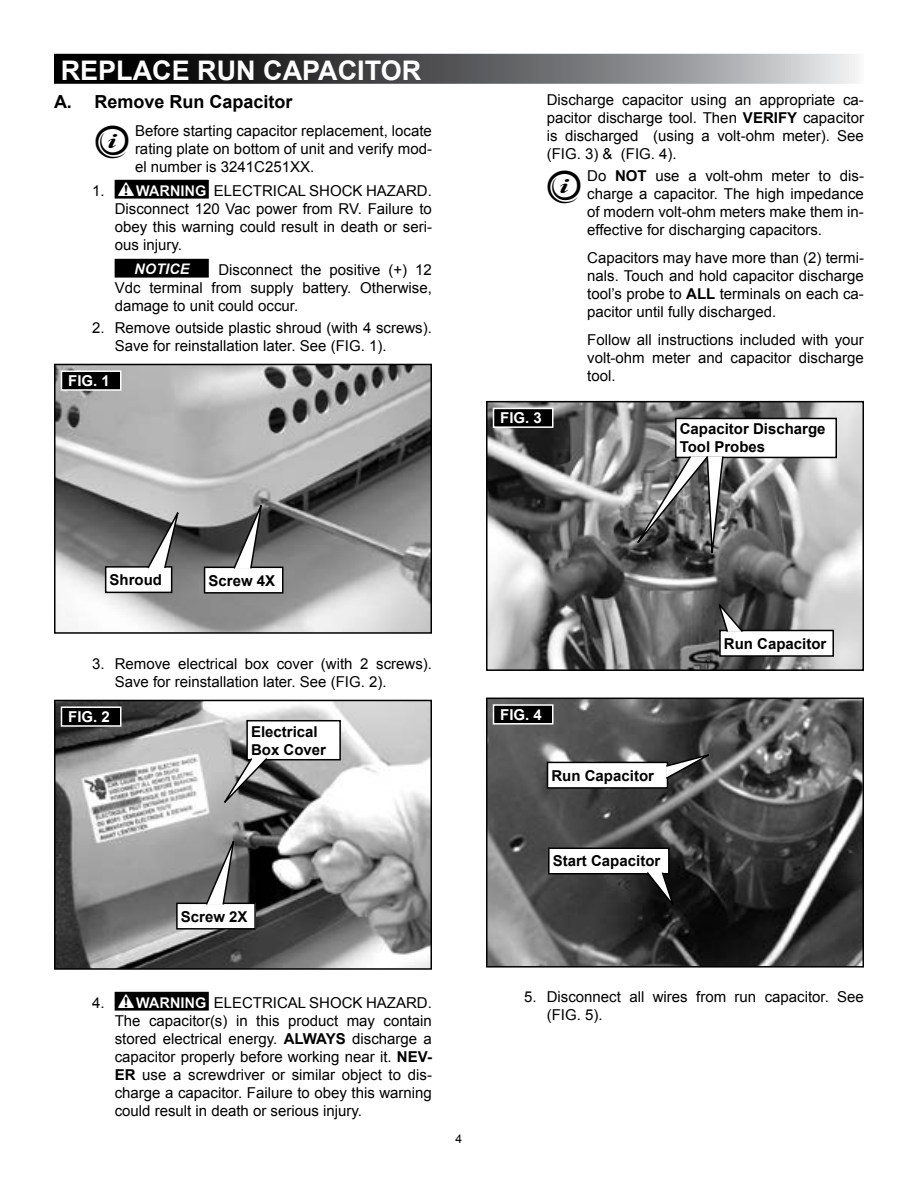
<style>
.page{position:relative;width:918px;height:1188px;background:#fff}
.page>*{position:absolute;margin:0;border:0;box-sizing:border-box;transform-origin:0 0}
.t1{font:700 27px "Arial";color:#fff}
.t2{font:700 18px "Arial";color:#000}
.t3{font:15px/18px "Arial";color:#000;text-align:justify}
.t4{font:700 15px/18px "Arial";color:#000}
.t5{font:700 15px "Arial";color:#fff}
.t6{font:12px "Arial";color:#000}
.s1{font-weight:700}
</style>
<div class="page">
<img style="left:57px;top:367px;width:372px;height:264px">
<div style="left:54px;top:364px;width:378px;height:270px;border:2px solid #000"></div>
<div style="left:62px;top:371px;width:59px;height:19px;background:#000"></div>
<div style="left:61px;top:370px;width:61px;height:21px;border:2px solid #fff"></div>
<div style="left:205px;top:567px;width:78px;height:26px;background:#fff"></div>
<div style="left:204px;top:567px;width:80px;height:27px;border:2px solid #000"></div>
<svg style="left:232px;top:494px;width:33px;height:76px"></svg>
<div style="left:106px;top:567px;width:66px;height:25px;background:#fff"></div>
<div style="left:105px;top:566px;width:67px;height:27px;border:2px solid #000"></div>
<svg style="left:146px;top:502px;width:36px;height:68px"></svg>
<img style="left:57px;top:703px;width:372px;height:264px">
<div style="left:54px;top:700px;width:378px;height:270px;border:2px solid #000"></div>
<div style="left:62px;top:707px;width:59px;height:19px;background:#000"></div>
<div style="left:61px;top:706px;width:61px;height:21px;border:2px solid #fff"></div>
<div style="left:177px;top:903px;width:78px;height:26px;background:#fff"></div>
<div style="left:176px;top:903px;width:80px;height:27px;border:2px solid #000"></div>
<svg style="left:204px;top:830px;width:33px;height:76px"></svg>
<div style="left:247px;top:721px;width:93px;height:39px;background:#fff"></div>
<div style="left:246px;top:720px;width:95px;height:40px;border:2px solid #000"></div>
<svg style="left:216px;top:756px;width:53px;height:58px;background:#959595"></svg>
<img style="left:489px;top:404px;width:372px;height:264px">
<div style="left:486px;top:401px;width:378px;height:270px;border:2px solid #000"></div>
<div style="left:494px;top:408px;width:59px;height:19px;background:#000"></div>
<div style="left:493px;top:408px;width:61px;height:20px;border:2px solid #fff"></div>
<div style="left:676px;top:418px;width:160px;height:39px;background:#fff"></div>
<div style="left:675px;top:418px;width:162px;height:40px;border:2px solid #000"></div>
<svg style="left:625px;top:454px;width:100px;height:117px;background:#727272"></svg>
<div style="left:720px;top:630px;width:113px;height:26px;background:#fff"></div>
<div style="left:719px;top:630px;width:115px;height:27px;border:2px solid #000"></div>
<svg style="left:716px;top:598px;width:29px;height:36px"></svg>
<img style="left:489px;top:701px;width:372px;height:264px">
<div style="left:486px;top:698px;width:378px;height:270px;border:2px solid #000"></div>
<div style="left:494px;top:705px;width:59px;height:19px;background:#000"></div>
<div style="left:493px;top:704px;width:61px;height:21px;border:2px solid #fff"></div>
<div style="left:548px;top:762px;width:120px;height:26px;background:#fff"></div>
<div style="left:547px;top:762px;width:121px;height:27px;border:2px solid #000"></div>
<svg style="left:664px;top:750px;width:56px;height:30px;background:#5a5a5a"></svg>
<div style="left:549px;top:848px;width:120px;height:26px;background:#fff"></div>
<div style="left:548px;top:848px;width:122px;height:26px;border:2px solid #000"></div>
<svg style="left:645px;top:870px;width:32px;height:42px"></svg>
<svg style="left:54px;top:54px;width:804px;height:30px;background:#5d5d5f"></svg>
<h1 class="t1" style="left:61px;top:52px;width:362px">REPLACE RUN CAPACITOR</h1>
<p class="t2" style="left:54px;top:89px;width:240px">A. Remove Run Capacitor</p>
<p class="t3" style="left:135px;top:122px;width:299px">Before starting capacitor replacement, locate rating plate on bottom of unit and verify mod&shy;el number is 3241C251XX.</p>
<p class="t3" style="left:92px;top:182px;width:14px">1.</p>
<p class="t3" style="left:115px;top:182px;width:319px;text-indent:99px">ELECTRICAL SHOCK HAZARD.<br>Disconnect 120 Vac power from RV. Failure to obey this warning could result in death or seri&shy;ous injury.</p>
<p class="t3" style="left:115px;top:261px;width:319px;text-indent:104px">Disconnect the positive (+) 12<br>Vdc terminal from supply battery. Otherwise, damage to unit could occur.</p>
<p class="t3" style="left:115px;top:318px;width:319px;text-indent:-23px">2. Remove outside plastic shroud (with 4 screws).<br>Save for reinstallation later. See (FIG. 1).</p>
<p class="t5" style="left:68px;top:371px;width:43px">FIG. 1</p>
<p class="t3" style="left:547px;top:91px;width:319px">Discharge capacitor using an appropriate ca&shy;pacitor discharge tool. Then <span class="s1">VERIFY</span> capacitor is discharged (using a volt-ohm meter). See (FIG. 3) &amp; (FIG. 4).</p>
<p class="t3" style="left:587px;top:167px;width:278px">Do <span class="s1">NOT</span> use a volt-ohm meter to dis&shy;charge a capacitor. The high impedance of modern volt-ohm meters make them in&shy;effective for discharging capacitors.</p>
<p class="t3" style="left:587px;top:249px;width:278px">Capacitors may have more than (2) termi&shy;nals. Touch and hold capacitor discharge tool’s probe to <span class="s1">ALL</span> terminals on each ca&shy;pacitor until fully discharged.</p>
<p class="t3" style="left:587px;top:331px;width:278px">Follow all instructions included with your volt-ohm meter and capacitor discharge tool.</p>
<p class="t5" style="left:500px;top:408px;width:43px">FIG. 3</p>
<p class="t4" style="left:680px;top:421px;width:147px">Capacitor Discharge<br>Tool Probes</p>
<p class="t4" style="left:110px;top:571px;width:54px">Shroud</p>
<p class="t4" style="left:209px;top:572px;width:68px">Screw 4X</p>
<p class="t3" style="left:115px;top:654px;width:319px;text-indent:-23px">3. Remove electrical box cover (with 2 screws).<br>Save for reinstallation later. See (FIG. 2).</p>
<p class="t5" style="left:68px;top:707px;width:43px">FIG. 2</p>
<p class="t4" style="left:251px;top:723px;width:77px">Electrical<br>Box Cover</p>
<p class="t4" style="left:181px;top:908px;width:68px">Screw 2X</p>
<p class="t3" style="left:92px;top:994px;width:14px">4.</p>
<p class="t3" style="left:115px;top:994px;width:319px;text-indent:99px">ELECTRICAL SHOCK HAZARD.<br>The capacitor(s) in this product may contain stored electrical energy. <span class="s1">ALWAYS</span> discharge a capacitor properly before working near it. <span class="s1">NEV-ER</span> use a screwdriver or similar object to dis&shy;charge a capacitor. Failure to obey this warning could result in death or serious injury.</p>
<p class="t6" style="left:456px;top:1131px;width:8px">4</p>
<p class="t5" style="left:500px;top:705px;width:43px">FIG. 4</p>
<p class="t4" style="left:551px;top:767px;width:104px">Run Capacitor</p>
<p class="t4" style="left:553px;top:853px;width:109px">Start Capacitor</p>
<p class="t4" style="left:724px;top:635px;width:104px">Run Capacitor</p>
<p class="t3" style="left:547px;top:988px;width:319px;text-indent:-23px">5. Disconnect all wires from run capacitor. See (FIG. 5).</p>
</div>
